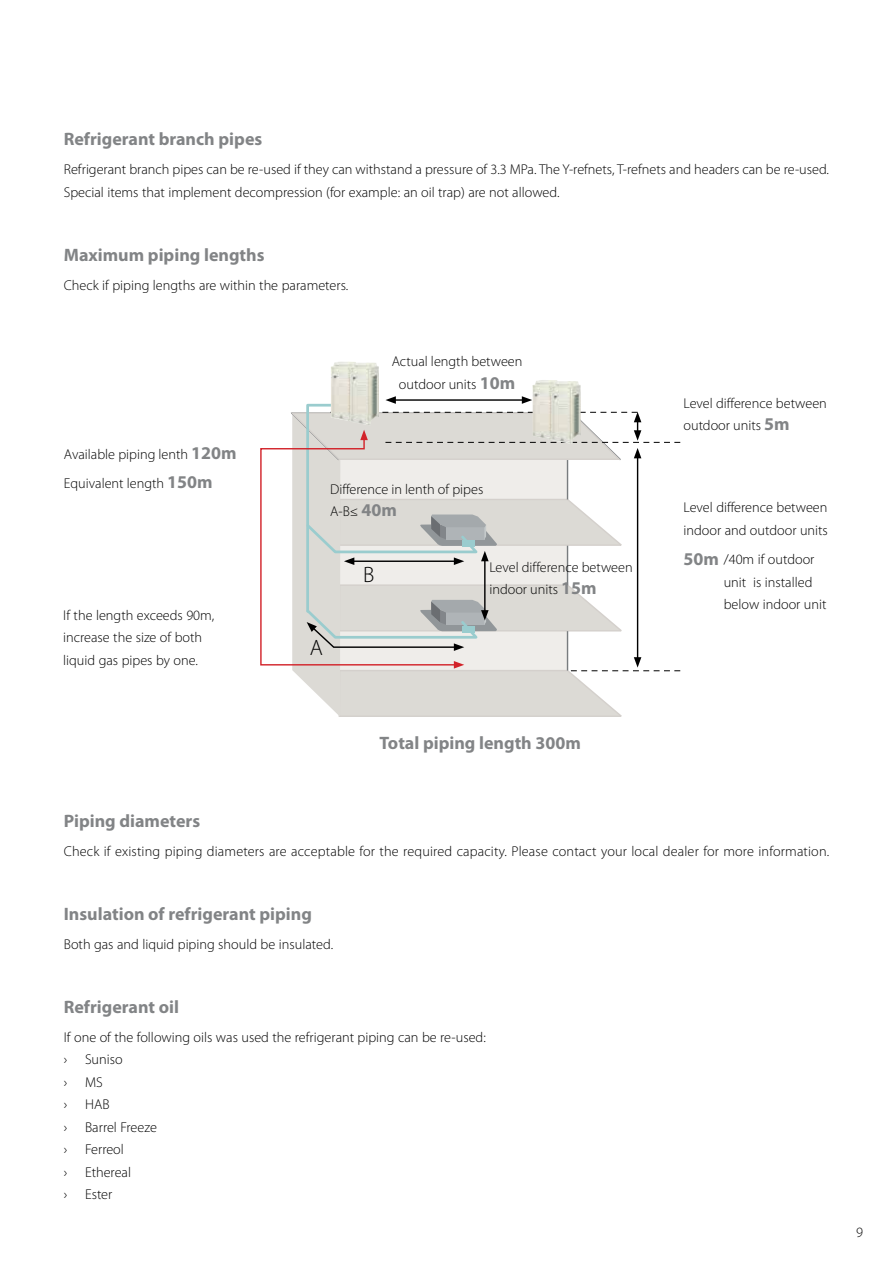
<style>
.page{position:relative;width:893px;height:1263px;background:#fff}
.page>*{position:absolute;margin:0;border:0;box-sizing:border-box;transform-origin:0 0}
.t1{font:300 22.35px "Myriad Pro";color:#000}
.t2{font:700 18px "Myriad Pro";color:#828486}
.t3{font:300 14.25px/22.5px "Myriad Pro";color:#000}
.s1{font-weight:700;font-size:18px;color:#828486}
</style>
<div class="page">
<svg style="left:260px;top:448px;width:29px;height:218px"></svg>
<svg style="left:289px;top:396px;width:391px;height:321px"></svg>
<img style="left:331px;top:362px;width:25px;height:59px">
<img style="left:350px;top:363px;width:29px;height:62px">
<img style="left:533px;top:380px;width:24px;height:60px">
<img style="left:552px;top:381px;width:29px;height:63px">
<p class="t2" style="left:64px;top:128px;width:200px">Refrigerant branch pipes</p>
<p class="t3" style="left:64px;top:158px;width:767px">Refrigerant branch pipes can be re-used if they can withstand a pressure of 3.3 MPa. The Y-refnets, T-refnets and headers can be re-used.<br>Special items that implement decompression (for example: an oil trap) are not allowed.</p>
<p class="t2" style="left:64px;top:243px;width:202px">Maximum piping lengths</p>
<p class="t3" style="left:64px;top:274px;width:286px">Check if piping lengths are within the parameters.</p>
<p class="t3" style="left:392px;top:350px;width:132px;text-align:center">Actual length between outdoor units <span class="s1">10m</span></p>
<p class="t3" style="left:64px;top:440px;width:174px;line-height:28.8px">Available piping lenth <span class="s1">120m<br></span>Equivalent length <span class="s1">150m</span></p>
<p class="t3" style="left:63px;top:604px;width:153px">If the length exceeds 90m, increase the size of both liquid gas pipes by one.</p>
<p class="t3" style="left:330px;top:477px;width:155px">Difference in lenth of pipes<br>A-B≤ <span class="s1">40m</span></p>
<h1 class="t1" style="left:363px;top:561px;width:13px">B</h1>
<p class="t3" style="left:489px;top:556px;width:145px">Level difference between indoor units <span class="s1">15m</span></p>
<h1 class="t1" style="left:310px;top:634px;width:15px">A</h1>
<p class="t2" style="left:380px;top:731px;width:203px">Total piping length 300m</p>
<p class="t3" style="left:683px;top:391px;width:145px">Level difference between outdoor units <span class="s1">5m</span></p>
<p class="t3" style="left:683px;top:496px;width:146px">Level difference between indoor and outdoor units</p>
<p class="t2" style="left:683px;top:547px;width:37px">50m</p>
<p class="t3" style="left:724px;top:548px;width:104px">/40m if outdoor unit is installed below indoor unit</p>
<p class="t2" style="left:64px;top:809px;width:138px">Piping diameters</p>
<p class="t3" style="left:64px;top:839px;width:767px">Check if existing piping diameters are acceptable for the required capacity. Please contact your local dealer for more information.</p>
<p class="t2" style="left:64px;top:902px;width:250px">Insulation of refrigerant piping</p>
<p class="t3" style="left:64px;top:932px;width:271px">Both gas and liquid piping should be insulated.</p>
<p class="t2" style="left:64px;top:995px;width:117px">Refrigerant oil</p>
<p class="t3" style="left:64px;top:1025px;width:424px">If one of the following oils was used the refrigerant piping can be re-used: › Suniso<br>› MS<br>› HAB<br>› Barrel Freeze<br>› Ferreol<br>› Ethereal<br>› Ester</p>
<p class="t3" style="left:856px;top:1221px;width:8px">9</p>
</div>
